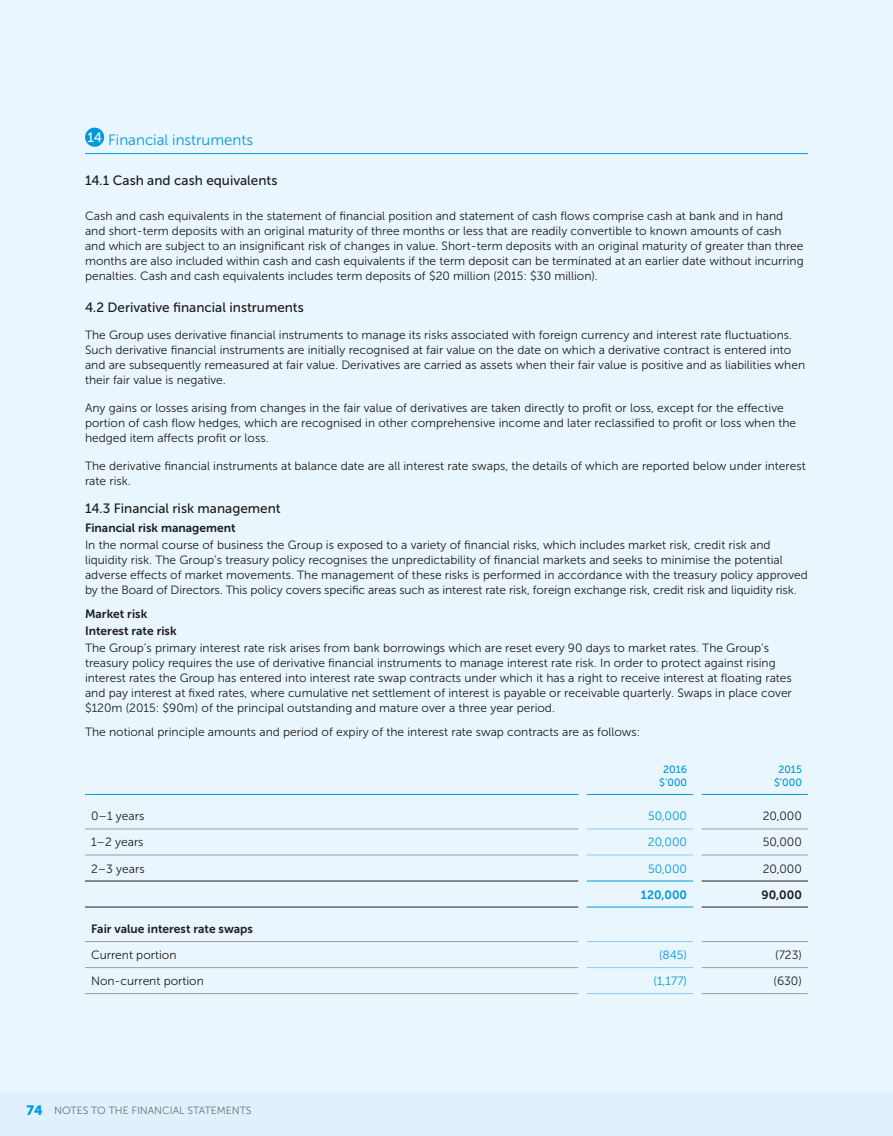
<style>
.page{position:relative;width:893px;height:1136px;background:#fff}
.page>*{position:absolute;margin:0;border:0;box-sizing:border-box;transform-origin:0 0}
.t1{font:15px "Museo Sans 300";color:#09d}
.t2{font:13.5px "Museo Sans 500";color:#1d1d1b}
.t3{font:12px/15px "Museo Sans 300";color:#1d1d1b}
.t4{font:12px/17.1px "Museo Sans 700";color:#1d1d1b}
.t5{font:12px "Museo Sans 300";color:#09d}
.t6{font:12px "Museo Sans 700";color:#09d}
.t7{font:10.5px "Museo Sans 300";color:#706f6f}
.t8{font:10.5px/12.8px "Museo Sans 500";color:#09d;text-align:center}
.s1{font-family:"Museo Sans 900";font-size:13.5px;color:#09d}
</style>
<div class="page">
<div style="left:0;top:0;width:893px;height:1135px;background:#eaf6fd"></div>
<div style="left:0;top:1092px;width:893px;height:43px;background:#def1fd"></div>
<hr style="left:85px;top:153px;width:723px;height:1px;background:#09d">
<div style="left:85px;top:128px;width:19px;height:19px;background:#09d;border-radius:50%"></div>
<hr style="left:85px;top:828px;width:493px;height:1px;background:#9d9d9c">
<hr style="left:702px;top:828px;width:106px;height:1px;background:#9d9d9c">
<hr style="left:85px;top:854px;width:493px;height:1px;background:#9d9d9c">
<hr style="left:702px;top:854px;width:106px;height:1px;background:#9d9d9c">
<hr style="left:85px;top:941px;width:493px;height:1px;background:#9d9d9c">
<hr style="left:702px;top:941px;width:106px;height:1px;background:#9d9d9c">
<hr style="left:85px;top:967px;width:493px;height:1px;background:#9d9d9c">
<hr style="left:702px;top:967px;width:106px;height:1px;background:#9d9d9c">
<hr style="left:85px;top:993px;width:493px;height:1px;background:#9d9d9c">
<hr style="left:702px;top:993px;width:106px;height:1px;background:#9d9d9c">
<hr style="left:85px;top:880px;width:493px;height:1px;background:#1d1d1b">
<hr style="left:702px;top:880px;width:106px;height:1px;background:#1d1d1b">
<hr style="left:85px;top:906px;width:493px;height:1px;background:#1d1d1b">
<hr style="left:702px;top:906px;width:106px;height:1px;background:#1d1d1b">
<hr style="left:85px;top:794px;width:493px;height:1px;background:#09d">
<hr style="left:587px;top:794px;width:106px;height:1px;background:#09d">
<hr style="left:702px;top:794px;width:106px;height:1px;background:#09d">
<hr style="left:587px;top:828px;width:106px;height:1px;background:#8dccf1">
<hr style="left:587px;top:854px;width:106px;height:1px;background:#8dccf1">
<hr style="left:587px;top:880px;width:106px;height:1px;background:#09d">
<hr style="left:587px;top:906px;width:106px;height:1px;background:#09d">
<hr style="left:587px;top:941px;width:106px;height:1px;background:#8dccf1">
<hr style="left:587px;top:967px;width:106px;height:1px;background:#8dccf1">
<hr style="left:587px;top:993px;width:106px;height:1px;background:#8dccf1">
<p class="t1" style="left:87px;top:131px;width:167px"><sup>14</sup> Financial instruments</p>
<p class="t2" style="left:85px;top:173px;width:194px">14.1 Cash and cash equivalents</p>
<p class="t3" style="left:85px;top:208px;width:720px">Cash and cash equivalents in the statement of financial position and statement of cash flows comprise cash at bank and in hand and short-term deposits with an original maturity of three months or less that are readily convertible to known amounts of cash and which are subject to an insignificant risk of changes in value. Short-term deposits with an original maturity of greater than three months are also included within cash and cash equivalents if the term deposit can be terminated at an earlier date without incurring penalties. Cash and cash equivalents includes term deposits of $20 million (2015: $30 million).</p>
<p class="t2" style="left:85px;top:299px;width:220px">4.2 Derivative financial instruments</p>
<p class="t3" style="left:85px;top:328px;width:722px">The Group uses derivative financial instruments to manage its risks associated with foreign currency and interest rate fluctuations.<br>Such derivative financial instruments are initially recognised at fair value on the date on which a derivative contract is entered into and are subsequently remeasured at fair value. Derivatives are carried as assets when their fair value is positive and as liabilities when their fair value is negative.</p>
<p class="t3" style="left:85px;top:400px;width:713px">Any gains or losses arising from changes in the fair value of derivatives are taken directly to profit or loss, except for the effective portion of cash flow hedges, which are recognised in other comprehensive income and later reclassified to profit or loss when the hedged item affects profit or loss.</p>
<p class="t3" style="left:85px;top:458px;width:722px">The derivative financial instruments at balance date are all interest rate swaps, the details of which are reported below under interest rate risk.</p>
<p class="t2" style="left:85px;top:500px;width:197px">14.3 Financial risk management</p>
<p class="t4" style="left:85px;top:519px;width:152px">Financial risk management</p>
<p class="t3" style="left:85px;top:537px;width:724px">In the normal course of business the Group is exposed to a variety of financial risks, which includes market risk, credit risk and liquidity risk. The Group’s treasury policy recognises the unpredictability of financial markets and seeks to minimise the potential adverse effects of market movements. The management of these risks is performed in accordance with the treasury policy approved by the Board of Directors. This policy covers specific areas such as interest rate risk, foreign exchange risk, credit risk and liquidity risk.</p>
<p class="t4" style="left:85px;top:605px;width:93px">Market risk<br>Interest rate risk</p>
<p class="t3" style="left:85px;top:640px;width:708px">The Group’s primary interest rate risk arises from bank borrowings which are reset every 90 days to market rates. The Group’s treasury policy requires the use of derivative financial instruments to manage interest rate risk. In order to protect against rising interest rates the Group has entered into interest rate swap contracts under which it has a right to receive interest at floating rates and pay interest at fixed rates, where cumulative net settlement of interest is payable or receivable quarterly. Swaps in place cover $120m (2015: $90m) of the principal outstanding and mature over a three year period.</p>
<p class="t3" style="left:85px;top:724px;width:557px">The notional principle amounts and period of expiry of the interest rate swap contracts are as follows:</p>
<p class="t8" style="left:659px;top:763px;width:29px">2016 $’000</p>
<p class="t8" style="left:774px;top:763px;width:29px">2015 $’000</p>
<p class="t3" style="left:91px;top:808px;width:55px">0–1 years</p>
<p class="t5" style="left:648px;top:809px;width:41px">50,000</p>
<p class="t3" style="left:763px;top:808px;width:41px">20,000</p>
<p class="t3" style="left:91px;top:834px;width:54px">1–2 years</p>
<p class="t5" style="left:648px;top:835px;width:41px">20,000</p>
<p class="t3" style="left:763px;top:834px;width:41px">50,000</p>
<p class="t3" style="left:91px;top:860px;width:55px">2–3 years</p>
<p class="t5" style="left:648px;top:861px;width:41px">50,000</p>
<p class="t3" style="left:763px;top:860px;width:41px">20,000</p>
<p class="t6" style="left:641px;top:887px;width:48px">120,000</p>
<p class="t4" style="left:762px;top:885px;width:42px">90,000</p>
<p class="t4" style="left:91px;top:920px;width:164px">Fair value interest rate swaps</p>
<p class="t3" style="left:91px;top:947px;width:87px">Current portion</p>
<p class="t5" style="left:659px;top:948px;width:30px">(845)</p>
<p class="t3" style="left:775px;top:947px;width:28px">(723)</p>
<p class="t3" style="left:91px;top:973px;width:114px">Non-current portion</p>
<p class="t5" style="left:654px;top:974px;width:35px">(1,177)</p>
<p class="t3" style="left:774px;top:973px;width:30px">(630)</p>
<p class="t7" style="left:27px;top:1104px;width:227px"><span class="s1">74</span> NOTES TO THE FINANCIAL STATEMENTS</p>
</div>
